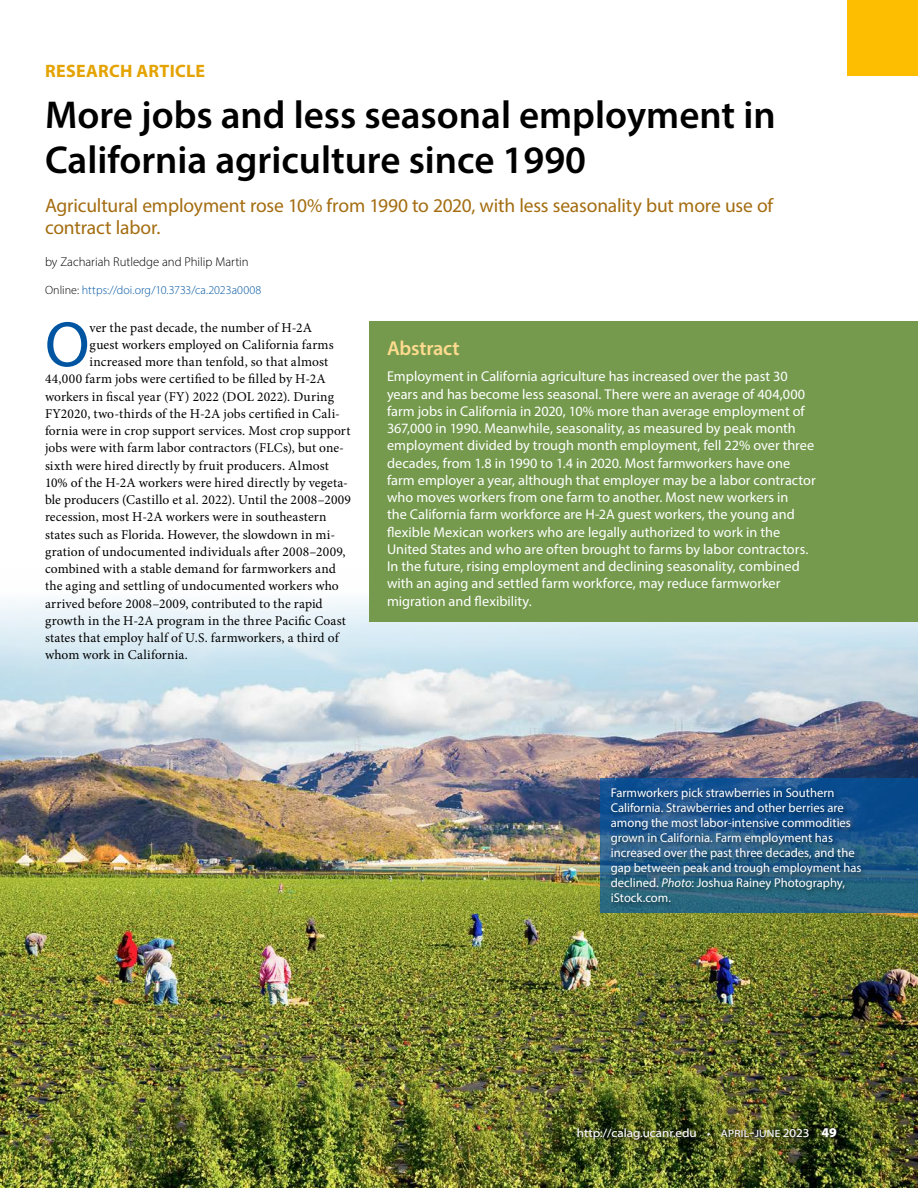
<style>
.page{position:relative;width:918px;height:1188px;background:#fff}
.page>*{position:absolute;margin:0;border:0;box-sizing:border-box;transform-origin:0 0}
.P1_init_cap_3-line{font:64.65px "Myriad Pro";color:#0055a2}
.t1{font:600 39px/45px "Myriad Pro";color:#000}
.H2_reverse{font:600 20.25px "Myriad Pro";letter-spacing:-.01em;color:#ffdb8f}
.TOC_desc{font:19.5px/22.5px "Myriad Pro";letter-spacing:-.01em;color:#a46d11}
.slug{font:700 18px "Myriad Pro";letter-spacing:.015em;color:#e4a300}
.AB{font:14.25px/17.2px "Myriad Pro";color:#fff}
.P1_init_cap_3-line-2{font:13.5px "Minion Pro";letter-spacing:.01em;color:#000}
.page_1_caption_white{font:12.75px/15px "Myriad Pro";color:#fff}
.AN{font:300 12.75px "Myriad Pro";color:#000}
.DOI{font:300 12px "Myriad Pro";letter-spacing:.005em;color:#0055a2}
.t2{font:semi-expanded 12px "Myriad Pro";color:#fff}
.t3{font:semi-expanded 10.5px "Myriad Pro";letter-spacing:.02em;color:#fff}
.s1{color:#000}
.s2{font-style:italic}
.s3{font-size:10.5px;color:#7e817b}
.s4{font-size:12px;color:#7e817b}
.s5{font-weight:900;font-stretch:normal;font-size:13.5px;color:#000}
</style>
<div class="page">
<img style="left:0;top:599px;width:918px;height:589px">
<div style="left:847px;top:0;width:71px;height:76px;background:#fdbd00"></div>
<div style="left:369px;top:322px;width:549px;height:300px;background:#759a4e"></div>
<svg style="left:600px;top:778px;width:318px;height:135px;background:#1a5888"></svg>
<div style="left:608px;top:785px;width:259px;height:124px;background:#000;opacity:.35"></div>
<img style="left:571px;top:1121px;width:275px;height:28px">
<h1 class="slug" style="left:45px;top:59px;width:161px">RESEARCH ARTICLE</h1>
<h1 class="t1" style="left:45px;top:91px;width:732px">More jobs and less seasonal employment in<br>California agriculture since 1990</h1>
<h2 class="TOC_desc" style="left:45px;top:193px;width:730px">Agricultural employment rose 10% from 1990 to 2020, with less seasonality but more use of contract labor.</h2>
<p class="AN" style="left:45px;top:254px;width:205px">by Zachariah Rutledge and Philip Martin</p>
<p class="DOI" style="left:45px;top:283px;width:218px"><span class="s1">Online:</span> https://doi.org/10.3733/ca.2023a0008</p>
<p class="P1_init_cap_3-line" style="left:45px;top:305px;width:46px">O</p>
<p class="P1_init_cap_3-line-2" style="left:90px;top:318px;width:224px">ver the past decade, the number of H-2A</p>
<p class="P1_init_cap_3-line-2" style="left:90px;top:336px;width:246px">guest workers employed on California farms</p>
<p class="P1_init_cap_3-line-2" style="left:90px;top:353px;width:240px">increased more than tenfold, so that almost</p>
<p class="P1_init_cap_3-line-2" style="left:45px;top:370px;width:282px">44,000 farm jobs were certified to be filled by H-2A</p>
<p class="P1_init_cap_3-line-2" style="left:45px;top:387px;width:291px">workers in fiscal year (FY) 2022 (DOL 2022). During</p>
<p class="P1_init_cap_3-line-2" style="left:45px;top:405px;width:297px">FY2020, two-thirds of the H-2A jobs certified in Cali-</p>
<p class="P1_init_cap_3-line-2" style="left:45px;top:422px;width:307px">fornia were in crop support services. Most crop support</p>
<p class="P1_init_cap_3-line-2" style="left:45px;top:439px;width:301px">jobs were with farm labor contractors (FLCs), but one-</p>
<p class="P1_init_cap_3-line-2" style="left:45px;top:456px;width:286px">sixth were hired directly by fruit producers. Almost</p>
<p class="P1_init_cap_3-line-2" style="left:45px;top:474px;width:305px">10% of the H-2A workers were hired directly by vegeta-</p>
<p class="P1_init_cap_3-line-2" style="left:45px;top:491px;width:308px">ble producers (Castillo et al. 2022). Until the 2008–2009</p>
<p class="P1_init_cap_3-line-2" style="left:45px;top:508px;width:283px">recession, most H-2A workers were in southeastern</p>
<p class="P1_init_cap_3-line-2" style="left:45px;top:525px;width:292px">states such as Florida. However, the slowdown in mi-</p>
<p class="P1_init_cap_3-line-2" style="left:45px;top:543px;width:302px">gration of undocumented individuals after 2008–2009,</p>
<p class="P1_init_cap_3-line-2" style="left:45px;top:560px;width:292px">combined with a stable demand for farmworkers and</p>
<p class="P1_init_cap_3-line-2" style="left:45px;top:577px;width:295px">the aging and settling of undocumented workers who</p>
<p class="P1_init_cap_3-line-2" style="left:45px;top:594px;width:279px">arrived before 2008–2009, contributed to the rapid</p>
<p class="P1_init_cap_3-line-2" style="left:45px;top:612px;width:303px">growth in the H-2A program in the three Pacific Coast</p>
<p class="P1_init_cap_3-line-2" style="left:45px;top:629px;width:295px">states that employ half of U.S. farmworkers, a third of</p>
<p class="P1_init_cap_3-line-2" style="left:45px;top:646px;width:144px">whom work in California.</p>
<h2 class="H2_reverse" style="left:387px;top:335px;width:74px">Abstract</h2>
<p class="AB" style="left:387px;top:368px;width:430px">Employment in California agriculture has increased over the past 30 years and has become less seasonal. There were an average of 404,000 farm jobs in California in 2020, 10% more than average employment of 367,000 in 1990. Meanwhile, seasonality, as measured by peak month employment divided by trough month employment, fell 22% over three decades, from 1.8 in 1990 to 1.4 in 2020. Most farmworkers have one farm employer a year, although that employer may be a labor contractor who moves workers from one farm to another. Most new workers in<br>the California farm workforce are H-2A guest workers, the young and flexible Mexican workers who are legally authorized to work in the United States and who are often brought to farms by labor contractors.<br>In the future, rising employment and declining seasonality, combined with an aging and settled farm workforce, may reduce farmworker migration and flexibility.</p>
<p class="page_1_caption_white" style="left:611px;top:785px;width:252px">Farmworkers pick strawberries in Southern California. Strawberries and other berries are among the most labor-intensive commodities grown in California. Farm employment has increased over the past three decades, and the gap between peak and trough employment has declined. <span class="s2">Photo</span>: Joshua Rainey Photography, iStock.com.</p>
<p class="t2" style="left:577px;top:1126px;width:135px">http://calag.ucanr.edu <span class="s3">•</span></p>
<p class="t3" style="left:721px;top:1127px;width:118px">APRIL–JUNE <span class="s4">2023</span> <span class="s5">49</span></p>
</div>
